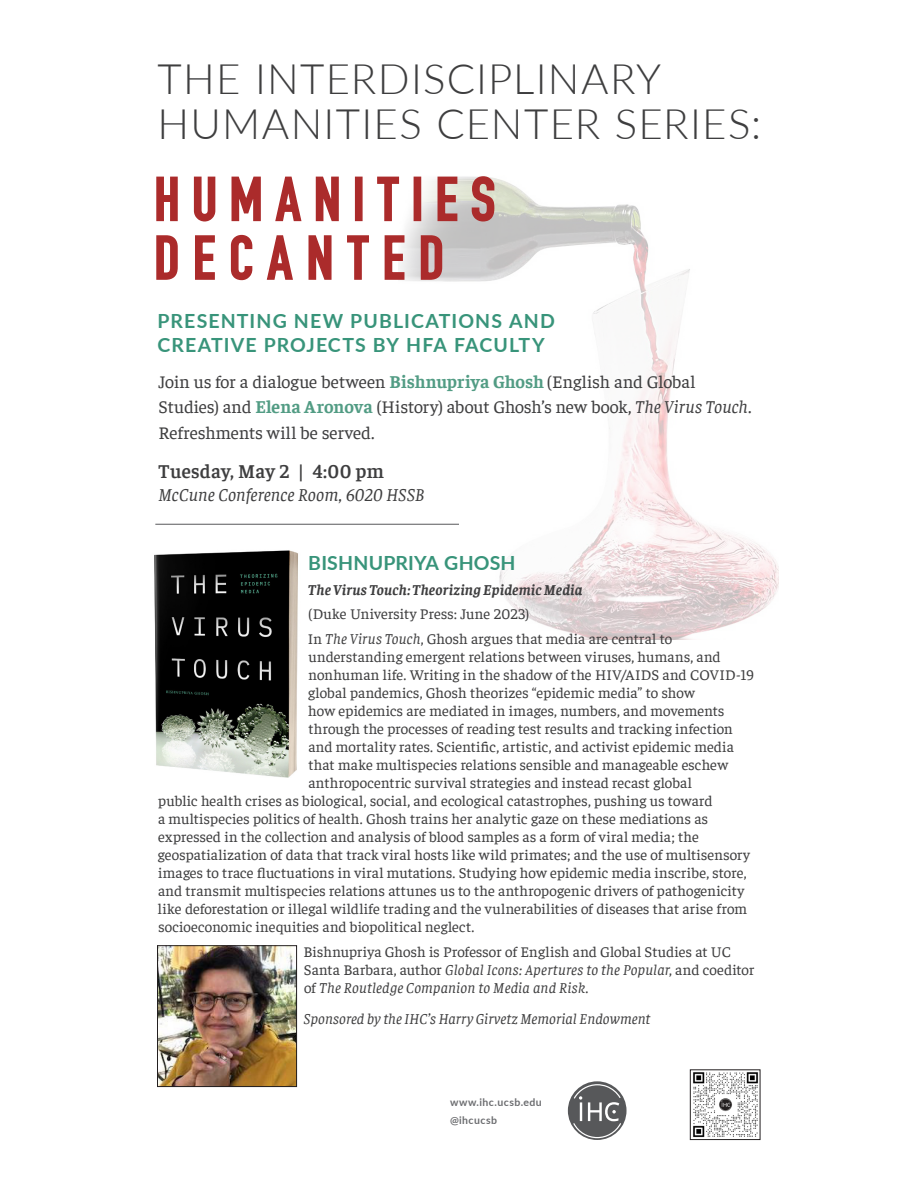
<style>
.page{position:relative;width:918px;height:1188px;background:#fff}
.page>*{position:absolute;margin:0;border:0;box-sizing:border-box;transform-origin:0 0}
.t1{font:300 42px/45px "Lato";letter-spacing:.03em;color:#3e3e3f}
.t2{font:700 19.5px/24px "Lato";letter-spacing:.05em;color:#38947a}
.t3{font:600 19.5px "Faustina";letter-spacing:.015em;color:#3e3e3f}
.t4{font:700 19.5px "Lato";letter-spacing:.01em;color:#38947a}
.t5{font:18px/25.5px "Faustina";color:#3e3e3f}
.t6{font:italic 18px "Faustina";letter-spacing:.005em;color:#3e3e3f}
.t7{font:15px/18px "Faustina";letter-spacing:.005em;color:#3e3e3f}
.t8{font:italic 15px "Faustina";letter-spacing:.005em;color:#3e3e3f}
.t9{font:italic 700 15px "Faustina";letter-spacing:.01em;color:#3e3e3f}
.t10{font:700 10.5px "Lato";letter-spacing:.04em;color:#6c6d70}
.s1{font-weight:700;color:#529c84}
.s2{font-style:italic}
</style>
<div class="page">
<img style="left:399px;top:178px;width:380px;height:461px">
<svg style="left:156px;top:234px;width:287px;height:47px"></svg>
<svg style="left:156px;top:176px;width:339px;height:46px"></svg>
<svg style="left:568px;top:1081px;width:59px;height:59px"></svg>
<hr style="left:155px;top:524px;width:304px;height:1px;background:#57585a">
<img style="left:693px;top:1072px;width:65px;height:66px">
<div style="left:690px;top:1070px;width:70px;height:70px;border:1px solid #231f20"></div>
<img style="left:159px;top:947px;width:136px;height:138px">
<div style="left:157px;top:945px;width:140px;height:142px;border:1px solid #231f20"></div>
<img style="left:154px;top:550px;width:144px;height:228px">
<p class="t1" style="left:158px;top:55px;width:605px">THE INTERDISCIPLINARY<br>HUMANITIES CENTER SERIES:</p>
<p class="t2" style="left:158px;top:308px;width:399px">PRESENTING NEW PUBLICATIONS AND<br>CREATIVE PROJECTS BY HFA FACULTY</p>
<p class="t5" style="left:158px;top:368px;width:595px">Join us for a dialogue between <span class="s1">Bishnupriya Ghosh</span> (English and Global<br>Studies) and <span class="s1">Elena Aronova</span> (History) about Ghosh’s new book, <span class="s2">The Virus Touch</span>.<br>Refreshments will be served.</p>
<p class="t3" style="left:158px;top:458px;width:227px">Tuesday, May 2 | 4:00 pm</p>
<p class="t6" style="left:158px;top:482px;width:268px">McCune Conference Room, 6020 HSSB</p>
<p class="t4" style="left:308px;top:548px;width:209px">BISHNUPRIYA GHOSH</p>
<p class="t9" style="left:308px;top:579px;width:276px">The Virus Touch: Theorizing Epidemic Media</p>
<p class="t7" style="left:308px;top:604px;width:222px">(Duke University Press: June 2023)</p>
<p class="t7" style="left:308px;top:629px;width:366px">In <span class="s2">The Virus Touch</span>, Ghosh argues that media are central to</p>
<p class="t7" style="left:308px;top:647px;width:414px">understanding emergent relations between viruses, humans, and</p>
<p class="t7" style="left:308px;top:665px;width:447px">nonhuman life. Writing in the shadow of the HIV/AIDS and COVID-19</p>
<p class="t7" style="left:308px;top:683px;width:388px">global pandemics, Ghosh theorizes “epidemic media” to show</p>
<p class="t7" style="left:308px;top:701px;width:418px">how epidemics are mediated in images, numbers, and movements</p>
<p class="t7" style="left:308px;top:719px;width:426px">through the processes of reading test results and tracking infection</p>
<p class="t7" style="left:308px;top:737px;width:427px">and mortality rates. Scientific, artistic, and activist epidemic media</p>
<p class="t7" style="left:308px;top:755px;width:421px">that make multispecies relations sensible and manageable eschew</p>
<p class="t7" style="left:308px;top:773px;width:385px">anthropocentric survival strategies and instead recast global</p>
<p class="t7" style="left:158px;top:791px;width:556px">public health crises as biological, social, and ecological catastrophes, pushing us toward</p>
<p class="t7" style="left:158px;top:809px;width:551px">a multispecies politics of health. Ghosh trains her analytic gaze on these mediations as</p>
<p class="t7" style="left:158px;top:827px;width:542px">expressed in the collection and analysis of blood samples as a form of viral media; the</p>
<p class="t7" style="left:158px;top:845px;width:594px">geospatialization of data that track viral hosts like wild primates; and the use of multisensory</p>
<p class="t7" style="left:158px;top:863px;width:590px">images to trace fluctuations in viral mutations. Studying how epidemic media inscribe, store,</p>
<p class="t7" style="left:158px;top:881px;width:588px">and transmit multispecies relations attunes us to the anthropogenic drivers of pathogenicity</p>
<p class="t7" style="left:158px;top:899px;width:591px">like deforestation or illegal wildlife trading and the vulnerabilities of diseases that arise from</p>
<p class="t7" style="left:158px;top:917px;width:317px">socioeconomic inequities and biopolitical neglect.</p>
<p class="t7" style="left:304px;top:942px;width:452px">Bishnupriya Ghosh is Professor of English and Global Studies at UC<br>Santa Barbara, author <span class="s2">Global Icons: Apertures to the Popular</span>, and coeditor of <span class="s2">The Routledge Companion to Media and Risk</span>.</p>
<p class="t8" style="left:304px;top:1009px;width:348px">Sponsored by the IHC’s Harry Girvetz Memorial Endowment</p>
<p class="t10" style="left:450px;top:1095px;width:93px">www.ihc.ucsb.edu</p>
<p class="t10" style="left:450px;top:1112px;width:49px">@ihcucsb</p>
</div>
